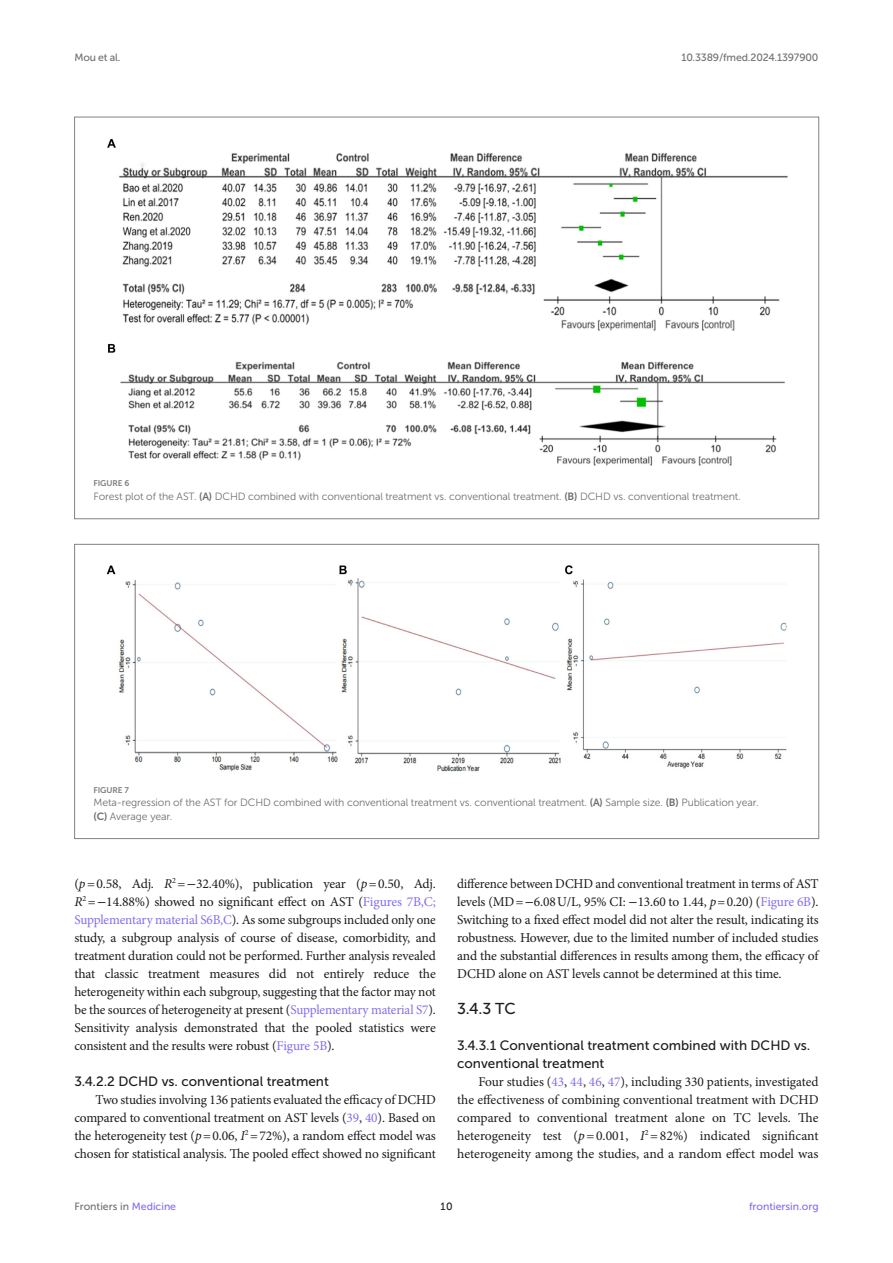
<style>
.page{position:relative;width:893px;height:1263px;background:#fff}
.page>*{position:absolute;margin:0;border:0;box-sizing:border-box;transform-origin:0 0}
.HEAD_3{font:15.75px "Museo Sans 500";color:#1b1c1b}
.TEXT_FLUSH{font:13.5px/18px "Minion Pro";letter-spacing:-.01em;color:#1b1c1b;text-align:justify}
.HEAD_4_after_HEAD_3{font:13.5px/18px "Museo Sans 500";color:#1b1c1b}
.HEAD_4{font:13.5px "Museo Sans 500";color:#1b1c1b}
.FIG_LEG{font:10.5px/13.5px "Museo Sans 300";letter-spacing:-.01em;color:#706f70}
.t1{font:10.5px "Museo Sans 500";letter-spacing:-.015em;color:#706f70}
.t2{font:10.5px "Museo Sans 500";color:#856df0}
.t3{font:10.5px "Museo Sans 500";color:#1b1c1b}
.FIG_HD{font:8.25px "Museo Sans 700";letter-spacing:-.01em;color:#7e7f7f}
.s1{font-family:"Museo Sans 700"}
.s2{font-style:italic}
.s3{font-family:"STIX General"}
.s4{color:#856df0}
</style>
<div class="page">
<img style="left:107px;top:138px;width:681px;height:328px">
<img style="left:106px;top:565px;width:681px;height:207px">
<p class="t1" style="left:74px;top:51px;width:48px">Mou et al.</p>
<p class="t1" style="left:681px;top:51px;width:139px">10.3389/fmed.2024.1397900</p>
<p class="FIG_HD" style="left:94px;top:479px;width:37px">FIGURE 6</p>
<p class="FIG_LEG" style="left:94px;top:489px;width:649px">Forest plot of the AST. <span class="s1">(A)</span> DCHD combined with conventional treatment vs. conventional treatment. <span class="s1">(B)</span> DCHD vs. conventional treatment.</p>
<p class="FIG_HD" style="left:94px;top:785px;width:37px">FIGURE 7</p>
<p class="FIG_LEG" style="left:94px;top:796px;width:667px">Meta-regression of the AST for DCHD combined with conventional treatment vs. conventional treatment. <span class="s1">(A)</span> Sample size. <span class="s1">(B)</span> Publication year. <span class="s1">(C)</span> Average year.</p>
<p class="TEXT_FLUSH" style="left:74px;top:875px;width:363px">(<span class="s2">p</span>=0.58, Adj. <span class="s2">R</span><sup>2</sup> =<span class="s3">−</span>32.40%), publication year (<span class="s2">p</span>=0.50, Adj.<br><span class="s2">R</span><sup>2</sup> =<span class="s3">−</span>14.88%) showed no significant effect on AST (<span class="s4">Figures 7B,C; Supplementary material S6B,C</span>). As some subgroups included only one study, a subgroup analysis of course of disease, comorbidity, and treatment duration could not be performed. Further analysis revealed that classic treatment measures did not entirely reduce the heterogeneity within each subgroup, suggesting that the factor may not be the sources of heterogeneity at present (<span class="s4">Supplementary material S7</span>).<br>Sensitivity analysis demonstrated that the pooled statistics were consistent and the results were robust (<span class="s4">Figure 5B</span>).</p>
<p class="HEAD_4" style="left:74px;top:1074px;width:256px">3.4.2.2 DCHD vs. conventional treatment</p>
<p class="TEXT_FLUSH" style="left:74px;top:1091px;width:363px;text-indent:21px">Two studies involving 136 patients evaluated the efficacy of DCHD compared to conventional treatment on AST levels (<span class="s4">39</span>, <span class="s4">40</span>). Based on the heterogeneity test (<span class="s2">p</span>=0.06, <span class="s2">I</span><sup>2</sup> =72%), a random effect model was chosen for statistical analysis. The pooled effect showed no significant</p>
<p class="TEXT_FLUSH" style="left:457px;top:875px;width:363px">difference between DCHD and conventional treatment in terms of AST levels (MD=<span class="s3">−</span>6.08U/L, 95% CI: <span class="s3">−</span>13.60 to 1.44, <span class="s2">p</span>=0.20) (<span class="s4">Figure 6B</span>).<br>Switching to a fixed effect model did not alter the result, indicating its robustness. However, due to the limited number of included studies and the substantial differences in results among them, the efficacy of DCHD alone on AST levels cannot be determined at this time.</p>
<p class="HEAD_3" style="left:457px;top:1000px;width:60px">3.4.3 TC</p>
<p class="HEAD_4_after_HEAD_3" style="left:457px;top:1036px;width:355px">3.4.3.1 Conventional treatment combined with DCHD vs. conventional treatment</p>
<p class="TEXT_FLUSH" style="left:457px;top:1073px;width:363px;text-indent:21px">Four studies (<span class="s4">43</span>, <span class="s4">44</span>, <span class="s4">46</span>, <span class="s4">47</span>), including 330 patients, investigated the effectiveness of combining conventional treatment with DCHD compared to conventional treatment alone on TC levels. The heterogeneity test (<span class="s2">p</span>=0.001, <span class="s2">I</span><sup>2</sup> =82%) indicated significant heterogeneity among the studies, and a random effect model was</p>
<p class="t1" style="left:74px;top:1200px;width:103px">Frontiers in <span class="s4">Medicine</span></p>
<p class="t3" style="left:440px;top:1200px;width:14px">10</p>
<p class="t2" style="left:749px;top:1200px;width:71px">frontiersin.org</p>
</div>
